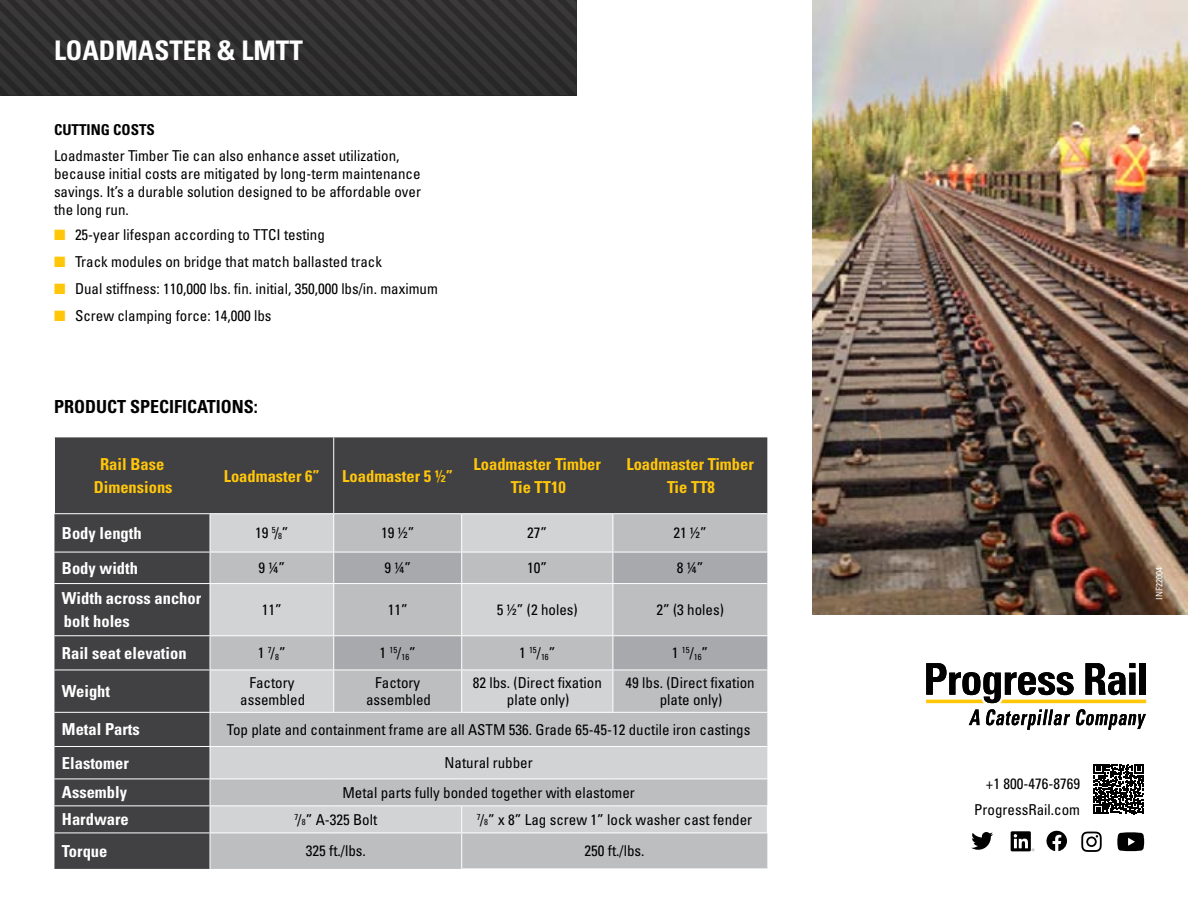
<style>
.page{position:relative;width:1188px;height:918px;background:#fff}
.page>*{position:absolute;margin:0;border:0;box-sizing:border-box;transform-origin:0 0}
.t1{font:700 condensed 27px "Univers LT Std";color:#fff}
.t2{font:700 condensed 18px "Univers LT Std";color:#000}
.t3{font:700 condensed 16.5px/22.5px "Univers LT Std";color:#fff}
.t4{font:700 condensed 16.5px/22.5px "Univers LT Std";color:#ffc60a;text-align:center}
.t5{font:condensed 15px/16.5px "Univers LT Std";color:#000;text-align:center}
.t6{font:700 condensed 15px "Univers LT Std";color:#000}
.t7{font:condensed 9px "Univers LT Std";color:#fff}
.t8{font:condensed 8.7px "Univers LT Std";color:#000}
.s1{color:#ffc60a}
.s2{font-size:8.7px}
.s3{font-size:15px}
</style>
<div class="page">
<svg style="left:0;top:0;width:577px;height:95px;background:#302f2f"></svg>
<img style="left:813px;top:0;width:375px;height:614px">
<svg style="left:926px;top:663px;width:221px;height:189px"></svg>
<div style="left:54px;top:437px;width:713px;height:432px;background:#414042"></div>
<svg style="left:211px;top:514px;width:556px;height:355px;background:#c5c7c8"></svg>
<svg style="left:334px;top:553px;width:433px;height:116px;background:#b8babc"></svg>
<hr style="left:334px;top:552px;width:128px;height:1px;background:#fff">
<hr style="left:613px;top:552px;width:154px;height:1px;background:#fff">
<hr style="left:334px;top:583px;width:128px;height:1px;background:#fff">
<hr style="left:613px;top:583px;width:154px;height:1px;background:#fff">
<hr style="left:210px;top:514px;width:1px;height:38px;background:#fff">
<hr style="left:54px;top:552px;width:156px;height:1px;background:#fff">
<hr style="left:210px;top:552px;width:124px;height:1px;background:#fff">
<hr style="left:210px;top:553px;width:1px;height:30px;background:#fff">
<hr style="left:54px;top:583px;width:156px;height:1px;background:#fff">
<hr style="left:210px;top:583px;width:124px;height:1px;background:#fff">
<hr style="left:210px;top:584px;width:1px;height:51px;background:#fff">
<hr style="left:54px;top:635px;width:156px;height:1px;background:#fff">
<hr style="left:210px;top:635px;width:124px;height:1px;background:#fff">
<hr style="left:210px;top:636px;width:1px;height:33px;background:#fff">
<hr style="left:54px;top:669px;width:156px;height:1px;background:#fff">
<hr style="left:210px;top:669px;width:124px;height:1px;background:#fff">
<hr style="left:210px;top:670px;width:1px;height:42px;background:#fff">
<hr style="left:54px;top:712px;width:156px;height:1px;background:#fff">
<hr style="left:210px;top:712px;width:124px;height:1px;background:#fff">
<hr style="left:210px;top:713px;width:1px;height:33px;background:#fff">
<hr style="left:54px;top:746px;width:156px;height:1px;background:#fff">
<hr style="left:210px;top:746px;width:124px;height:1px;background:#fff">
<hr style="left:210px;top:747px;width:1px;height:31px;background:#fff">
<hr style="left:334px;top:746px;width:128px;height:1px;background:#fff">
<hr style="left:462px;top:746px;width:151px;height:1px;background:#fff">
<hr style="left:613px;top:746px;width:154px;height:1px;background:#fff">
<hr style="left:54px;top:778px;width:156px;height:1px;background:#fff">
<hr style="left:210px;top:778px;width:124px;height:1px;background:#fff">
<hr style="left:334px;top:778px;width:128px;height:1px;background:#fff">
<hr style="left:462px;top:778px;width:151px;height:1px;background:#fff">
<hr style="left:613px;top:778px;width:154px;height:1px;background:#fff">
<hr style="left:54px;top:805px;width:156px;height:1px;background:#fff">
<hr style="left:54px;top:832px;width:156px;height:1px;background:#fff">
<hr style="left:210px;top:833px;width:1px;height:36px;background:#fff">
<hr style="left:333px;top:514px;width:1px;height:38px;background:#fff">
<hr style="left:333px;top:553px;width:1px;height:30px;background:#fff">
<hr style="left:333px;top:584px;width:1px;height:51px;background:#fff">
<hr style="left:333px;top:670px;width:1px;height:42px;background:#fff">
<hr style="left:333px;top:636px;width:1px;height:33px;background:#fff">
<hr style="left:334px;top:635px;width:128px;height:1px;background:#fff">
<hr style="left:613px;top:635px;width:154px;height:1px;background:#fff">
<hr style="left:334px;top:669px;width:128px;height:1px;background:#fff">
<hr style="left:613px;top:669px;width:154px;height:1px;background:#fff">
<hr style="left:334px;top:712px;width:128px;height:1px;background:#fff">
<hr style="left:613px;top:712px;width:154px;height:1px;background:#fff">
<hr style="left:334px;top:513px;width:128px;height:1px;background:#fff">
<hr style="left:613px;top:513px;width:154px;height:1px;background:#fff">
<hr style="left:210px;top:513px;width:124px;height:1px;background:#fff">
<hr style="left:333px;top:437px;width:1px;height:76px;background:#fff">
<hr style="left:462px;top:513px;width:151px;height:1px;background:#fff">
<hr style="left:461px;top:514px;width:1px;height:38px;background:#fff">
<hr style="left:612px;top:514px;width:1px;height:38px;background:#fff">
<hr style="left:461px;top:584px;width:1px;height:51px;background:#fff">
<hr style="left:612px;top:584px;width:1px;height:51px;background:#fff">
<hr style="left:461px;top:670px;width:1px;height:42px;background:#fff">
<hr style="left:612px;top:670px;width:1px;height:42px;background:#fff">
<hr style="left:462px;top:552px;width:151px;height:1px;background:#fff">
<hr style="left:461px;top:553px;width:1px;height:30px;background:#fff">
<hr style="left:612px;top:553px;width:1px;height:30px;background:#fff">
<hr style="left:462px;top:583px;width:151px;height:1px;background:#fff">
<hr style="left:462px;top:635px;width:151px;height:1px;background:#fff">
<hr style="left:461px;top:636px;width:1px;height:33px;background:#fff">
<hr style="left:612px;top:636px;width:1px;height:33px;background:#fff">
<hr style="left:462px;top:669px;width:151px;height:1px;background:#fff">
<hr style="left:462px;top:712px;width:151px;height:1px;background:#fff">
<hr style="left:461px;top:833px;width:1px;height:35px;background:#fff">
<hr style="left:461px;top:868px;width:152px;height:1px;background:#fff">
<hr style="left:613px;top:868px;width:154px;height:1px;background:#fff">
<hr style="left:54px;top:437px;width:1px;height:76px;background:#fff">
<hr style="left:54px;top:513px;width:156px;height:1px;background:#fff">
<hr style="left:210px;top:805px;width:124px;height:1px;background:#fff">
<svg style="left:210px;top:779px;width:1px;height:53px"></svg>
<hr style="left:334px;top:805px;width:128px;height:1px;background:#fff">
<hr style="left:210px;top:832px;width:124px;height:1px;background:#fff">
<hr style="left:334px;top:832px;width:128px;height:1px;background:#fff">
<hr style="left:462px;top:805px;width:151px;height:1px;background:#fff">
<hr style="left:613px;top:805px;width:155px;height:1px;background:#fff">
<hr style="left:462px;top:832px;width:151px;height:1px;background:#fff">
<hr style="left:613px;top:832px;width:155px;height:1px;background:#fff">
<svg style="left:461px;top:806px;width:1px;height:26px"></svg>
<h1 class="t1" style="left:54px;top:34px;width:250px">LOADMASTER &amp; LMTT</h1>
<p class="t6" style="left:54px;top:121px;width:102px">CUTTING COSTS</p>
<p class="t5" style="left:54px;top:146px;width:369px;line-height:18px;text-align:left">Loadmaster Timber Tie can also enhance asset utilization, because initial costs are mitigated by long-term maintenance savings. It’s a durable solution designed to be affordable over the long run.</p>
<p class="t5" style="left:54px;top:226px;width:272px"><span class="s1">■</span> 25-year lifespan according to TTCI testing</p>
<p class="t5" style="left:54px;top:253px;width:330px"><span class="s1">■</span> Track modules on bridge that match ballasted track</p>
<p class="t5" style="left:54px;top:280px;width:385px"><span class="s1">■</span> Dual stiffness: 110,000 lbs. fin. initial, 350,000 lbs/in. maximum</p>
<p class="t5" style="left:54px;top:307px;width:219px"><span class="s1">■</span> Screw clamping force: 14,000 lbs</p>
<p class="t2" style="left:54px;top:395px;width:205px">PRODUCT SPECIFICATIONS:</p>
<p class="t4" style="left:94px;top:453px;width:80px">Rail Base<br>Dimensions</p>
<p class="t4" style="left:224px;top:464px;width:98px">Loadmaster 6”</p>
<p class="t4" style="left:342px;top:464px;width:112px">Loadmaster 5 1/2”</p>
<p class="t4" style="left:474px;top:453px;width:129px">Loadmaster Timber<br>Tie TT10</p>
<p class="t4" style="left:626px;top:453px;width:129px">Loadmaster Timber<br>Tie TT8</p>
<p class="t3" style="left:62px;top:522px;width:81px">Body length</p>
<p class="t5" style="left:255px;top:525px;width:35px">19 <sup>5</sup>/<span class="s2">8</span>”</p>
<p class="t5" style="left:381px;top:525px;width:35px">19 1/2”</p>
<p class="t5" style="left:527px;top:525px;width:21px">27”</p>
<p class="t5" style="left:673px;top:525px;width:35px">21 1/2”</p>
<p class="t3" style="left:62px;top:557px;width:78px">Body width</p>
<p class="t5" style="left:259px;top:559px;width:28px">9 1/4”</p>
<p class="t5" style="left:384px;top:559px;width:28px">9 1/4”</p>
<p class="t5" style="left:527px;top:559px;width:21px">10”</p>
<p class="t5" style="left:677px;top:559px;width:28px">8 1/4”</p>
<p class="t3" style="left:62px;top:587px;width:141px">Width across anchor bolt holes</p>
<p class="t5" style="left:262px;top:601px;width:21px">11”</p>
<p class="t5" style="left:388px;top:601px;width:21px">11”</p>
<p class="t5" style="left:497px;top:601px;width:82px">5 1/2” (2 holes)</p>
<p class="t5" style="left:656px;top:601px;width:69px">2” (3 holes)</p>
<p class="t3" style="left:62px;top:642px;width:126px">Rail seat elevation</p>
<p class="t5" style="left:258px;top:644px;width:29px">1 <sup>7</sup>/<sub>8</sub>”</p>
<p class="t8" style="left:380px;top:648px;width:38px"><span class="s3">1</span> 15<span class="s3">/</span>16<span class="s3">”</span></p>
<p class="t8" style="left:519px;top:648px;width:38px"><span class="s3">1</span> 15<span class="s3">/</span>16<span class="s3">”</span></p>
<p class="t8" style="left:672px;top:648px;width:38px"><span class="s3">1</span> 15<span class="s3">/</span>16<span class="s3">”</span></p>
<p class="t3" style="left:62px;top:680px;width:50px">Weight</p>
<p class="t5" style="left:240px;top:675px;width:66px">Factory assembled</p>
<p class="t5" style="left:366px;top:675px;width:66px">Factory assembled</p>
<p class="t5" style="left:473px;top:675px;width:131px">82 lbs. (Direct fixation plate only)</p>
<p class="t5" style="left:626px;top:675px;width:131px">49 lbs. (Direct fixation plate only)</p>
<p class="t3" style="left:62px;top:718px;width:79px">Metal Parts</p>
<p class="t5" style="left:227px;top:721px;width:525px">Top plate and containment frame are all ASTM 536. Grade 65-45-12 ductile iron castings</p>
<p class="t3" style="left:62px;top:752px;width:68px">Elastomer</p>
<p class="t5" style="left:445px;top:754px;width:90px">Natural rubber</p>
<p class="t3" style="left:62px;top:781px;width:67px">Assembly</p>
<p class="t5" style="left:342px;top:784px;width:294px">Metal parts fully bonded together with elastomer</p>
<p class="t3" style="left:62px;top:808px;width:68px">Hardware</p>
<p class="t5" style="left:294px;top:811px;width:84px"><sup>7</sup>/<span class="s2">8</span>” A-325 Bolt</p>
<p class="t5" style="left:477px;top:811px;width:277px"><sup>7</sup>/<span class="s2">8</span>” x 8” Lag screw 1” lock washer cast fender</p>
<p class="t3" style="left:62px;top:840px;width:47px">Torque</p>
<p class="t5" style="left:306px;top:843px;width:61px">325 ft./lbs.</p>
<p class="t5" style="left:585px;top:843px;width:61px">250 ft./lbs.</p>
<p class="t5" style="left:974px;top:771px;width:107px;line-height:25.5px;text-align:right">+1 800-476-8769<br>ProgressRail.com</p>
<p class="t7" style="left:1154px;top:600px;width:34px;rotate:-90deg">INF22004</p>
</div>
